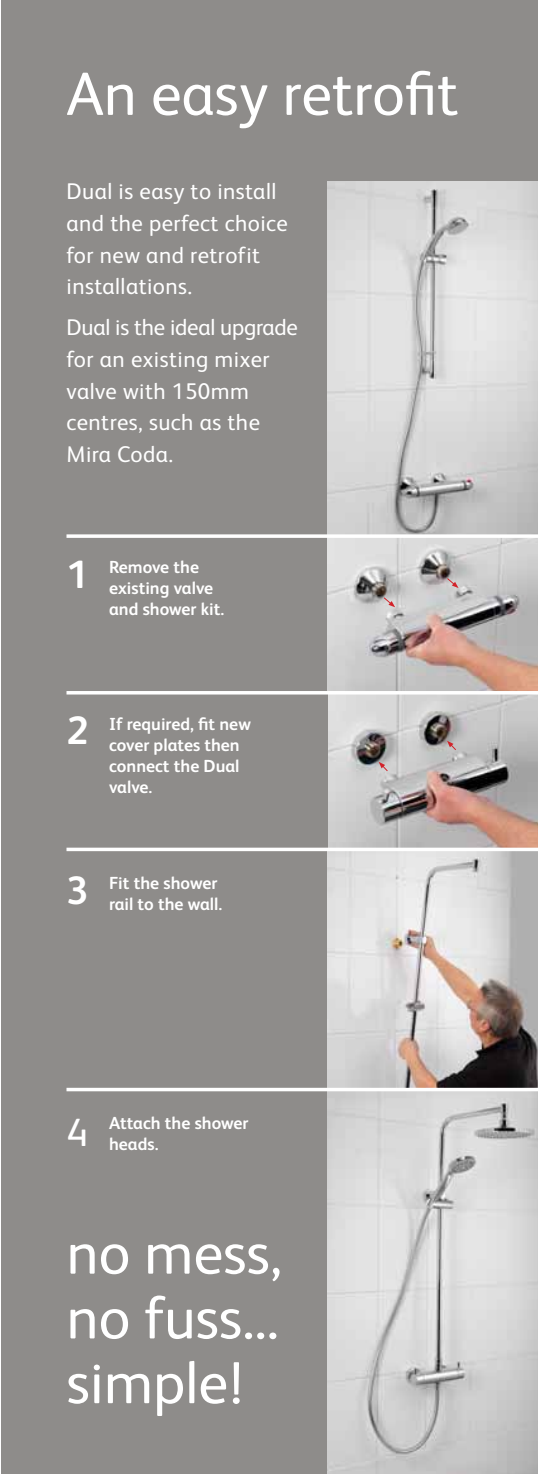
<style>
.page{position:relative;width:538px;height:1474px;background:#fff}
.page>*{position:absolute;margin:0;border:0;box-sizing:border-box;transform-origin:0 0}
.t1{font:61.25px "FS Albert";color:#fff}
.t2{font:59.5px/64.8px "FS Albert";color:#fff;text-align:justify}
.t3{font:700 39.55px "FS Albert";color:#fff}
.t4{font:39.55px "FS Albert";color:#fff}
.t5{font:22.75px/31.5px "FS Albert";letter-spacing:.02em;color:#fff}
.t6{font:700 17.5px/21px "FS Albert";color:#fff}
</style>
<div class="page">
<div style="left:2px;top:0;width:536px;height:1473px;background:#8e8c8a"></div>
<img style="left:327px;top:538px;width:211px;height:157px">
<svg style="left:328px;top:694px;width:210px;height:153px;background:#b9b0ae"></svg>
<img style="left:327px;top:1091px;width:211px;height:382px">
<svg style="left:383px;top:596px;width:12px;height:11px"></svg>
<svg style="left:378px;top:761px;width:11px;height:11px"></svg>
<svg style="left:447px;top:740px;width:10px;height:11px"></svg>
<svg style="left:446px;top:577px;width:12px;height:11px"></svg>
<svg style="left:327px;top:182px;width:211px;height:352px;background:#d4d4d4"></svg>
<svg style="left:327px;top:851px;width:211px;height:236px;background:#c4bfbe"></svg>
<svg style="left:66px;top:1087px;width:472px;height:4px;background:#e5e4e3"></svg>
<svg style="left:66px;top:847px;width:472px;height:4px;background:#efeeee"></svg>
<hr style="left:66px;top:691px;width:472px;height:3px;background:#fff">
<svg style="left:66px;top:534px;width:472px;height:4px;background:#f3f3f3"></svg>
<h1 class="t1" style="left:66px;top:59px;width:393px">An easy retrofit</h1>
<p class="t5" style="left:66px;top:176px;width:223px">Dual is easy to install and the perfect choice for new and retrofit installations.</p>
<p class="t5" style="left:66px;top:312px;width:233px">Dual is the ideal upgrade for an existing mixer valve with 150mm centres, such as the<br>Mira Coda.</p>
<h3 class="t3" style="left:66px;top:552px;width:24px">1</h3>
<p class="t6" style="left:109px;top:556px;width:117px">Remove the existing valve and shower kit.</p>
<h3 class="t3" style="left:66px;top:707px;width:24px">2</h3>
<p class="t6" style="left:109px;top:713px;width:143px">If required, fit new cover plates then connect the Dual valve.</p>
<h3 class="t3" style="left:66px;top:867px;width:24px">3</h3>
<p class="t6" style="left:109px;top:872px;width:115px">Fit the shower rail to the wall.</p>
<h3 class="t4" style="left:66px;top:1109px;width:23px">4</h3>
<p class="t6" style="left:109px;top:1112px;width:141px">Attach the shower</p>
<p class="t6" style="left:109px;top:1133px;width:51px">heads.</p>
<h2 class="t2" style="left:66px;top:1220px;width:217px">no mess, no fuss... simple!</h2>
</div>
